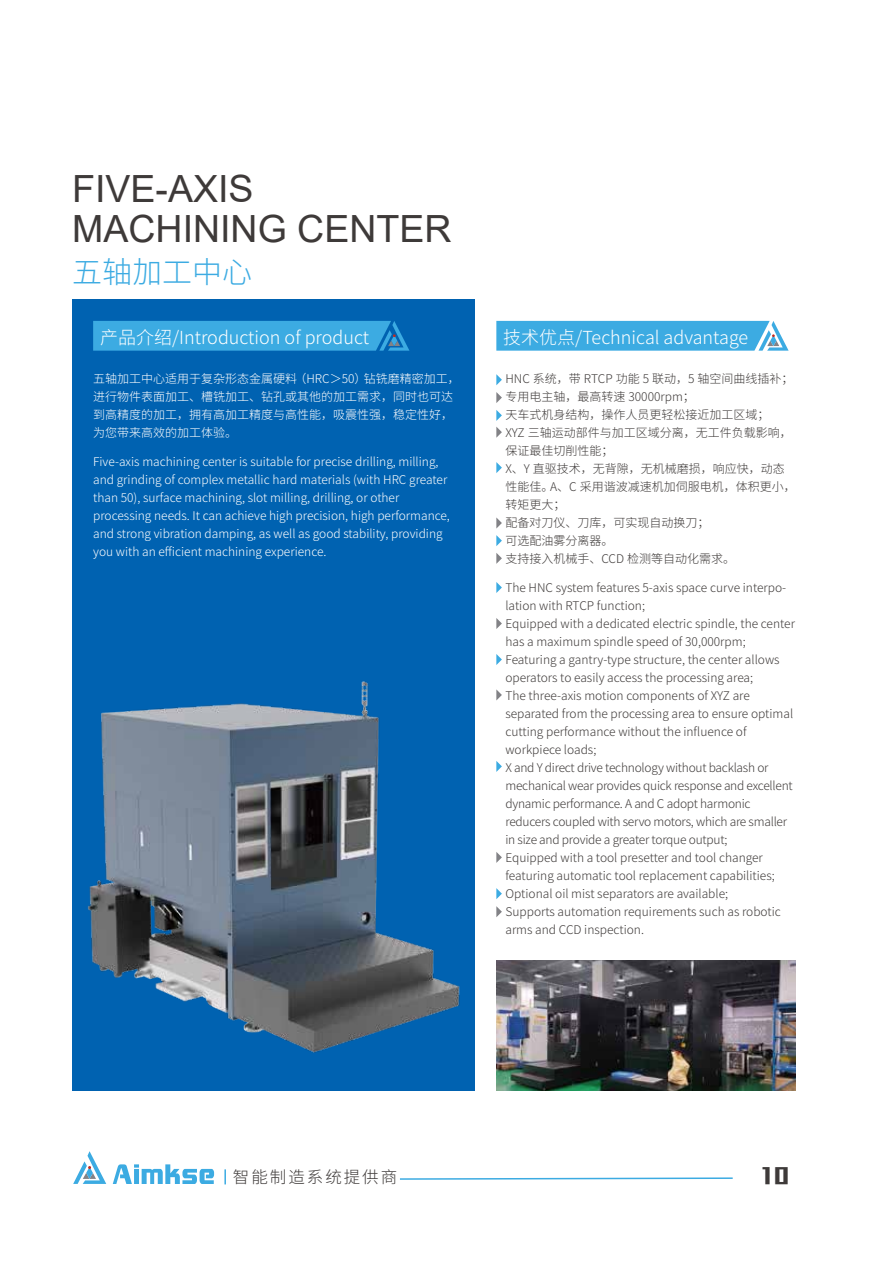
<style>
.page{position:relative;width:893px;height:1263px;background:#fff}
.page>*{position:absolute;margin:0;border:0;box-sizing:border-box;transform-origin:0 0}
.t1{font:37.5px/40.5px "Arial";color:#3e3a39}
.t2{font:300 30px "Source Han Sans CN";color:#3cabe2}
.t3{font:800 22.5px "M Stiff Hei HKS";color:#3e3a39;scale:.95 1}
.t4{font:300 18px "Source Han Sans CN";color:#fff}
.t5{font:300 16.5px "Source Han Sans CN";letter-spacing:.12em;color:#3e3a39}
.t6{font:300 12px/18px "Source Han Sans CN";color:#3e3a39}
.t7{font:300 12px/18px "Source Han Sans CN";color:#fff}
</style>
<div class="page">
<div style="left:72px;top:299px;width:403px;height:791px;background:#0062b1"></div>
<img style="left:72px;top:528px;width:623px;height:563px">
<svg style="left:496px;top:321px;width:293px;height:30px;background:#49b0e3"></svg>
<svg style="left:496px;top:374px;width:6px;height:11px"></svg>
<svg style="left:496px;top:392px;width:6px;height:11px"></svg>
<svg style="left:496px;top:582px;width:6px;height:11px"></svg>
<svg style="left:496px;top:654px;width:6px;height:11px"></svg>
<svg style="left:496px;top:761px;width:6px;height:11px"></svg>
<svg style="left:496px;top:888px;width:6px;height:11px"></svg>
<svg style="left:496px;top:618px;width:6px;height:11px"></svg>
<svg style="left:496px;top:689px;width:6px;height:11px"></svg>
<svg style="left:496px;top:852px;width:6px;height:11px"></svg>
<svg style="left:496px;top:906px;width:6px;height:11px"></svg>
<svg style="left:496px;top:517px;width:6px;height:11px"></svg>
<svg style="left:496px;top:553px;width:6px;height:11px"></svg>
<svg style="left:496px;top:427px;width:6px;height:11px"></svg>
<svg style="left:496px;top:410px;width:6px;height:11px"></svg>
<svg style="left:496px;top:535px;width:6px;height:11px"></svg>
<svg style="left:496px;top:462px;width:6px;height:11px"></svg>
<img style="left:496px;top:960px;width:299px;height:130px">
<svg style="left:93px;top:321px;width:316px;height:30px;background:#38a6de"></svg>
<svg style="left:400px;top:1177px;width:333px;height:3px"></svg>
<svg style="left:73px;top:1151px;width:33px;height:33px"></svg>
<svg style="left:113px;top:1164px;width:101px;height:20px"></svg>
<svg style="left:224px;top:1169px;width:2px;height:15px"></svg>
<h1 class="t1" style="left:72px;top:168px;width:381px">FIVE-AXIS<br>MACHINING CENTER</h1>
<h2 class="t2" style="left:72px;top:257px;width:181px">五轴加工中心</h2>
<h3 class="t4" style="left:100px;top:328px;width:271px">产品介绍/Introduction of product</h3>
<p class="t7" style="left:93px;top:369px;width:368px">五轴加工中心适用于复杂形态金属硬料（HRC＞50）钻铣磨精密加工，进行物件表面加工、槽铣加工、钻孔或其他的加工需求，同时也可达到高精度的加工，拥有高加工精度与高性能，吸震性强，稳定性好，为您带来高效的加工体验。</p>
<p class="t7" style="left:93px;top:452px;width:358px">Five-axis machining center is suitable for precise drilling, milling, and grinding of complex metallic hard materials (with HRC greater than 50), surface machining, slot milling, drilling, or other processing needs. It can achieve high precision, high performance, and strong vibration damping, as well as good stability, providing you with an efficient machining experience.</p>
<h3 class="t4" style="left:503px;top:328px;width:247px">技术优点/Technical advantage</h3>
<p class="t6" style="left:505px;top:369px;width:292px">HNC 系统，带 RTCP 功能 5 联动，5 轴空间曲线插补；专用电主轴，最高转速 30000rpm；<br>天车式机身结构，操作人员更轻松接近加工区域；<br>XYZ 三轴运动部件与加工区域分离，无工件负载影响，保证最佳切削性能；<br>X、Y 直驱技术，无背隙，无机械磨损，响应快，动态性能佳。A、C 采用谐波减速机加伺服电机，体积更小，转矩更大；<br>配备对刀仪、刀库，可实现自动换刀；<br>可选配油雾分离器。<br>支持接入机械手、CCD 检测等自动化需求。</p>
<p class="t6" style="left:505px;top:578px;width:291px">The HNC system features 5-axis space curve interpo&shy;lation with RTCP function;<br>Equipped with a dedicated electric spindle, the center has a maximum spindle speed of 30,000rpm; Featuring a gantry-type structure, the center allows operators to easily access the processing area;<br>The three-axis motion components of XYZ are separated from the processing area to ensure optimal cutting performance without the influence of workpiece loads;<br>X and Y direct drive technology without backlash or mechanical wear provides quick response and excellent dynamic performance. A and C adopt harmonic reducers coupled with servo motors, which are smaller in size and provide a greater torque output;<br>Equipped with a tool presetter and tool changer featuring automatic tool replacement capabilities; Optional oil mist separators are available;<br>Supports automation requirements such as robotic arms and CCD inspection.</p>
<h3 class="t5" style="left:233px;top:1168px;width:166px">智能制造系统提供商</h3>
<h3 class="t3" style="left:760px;top:1158px;width:31px">10</h3>
</div>
